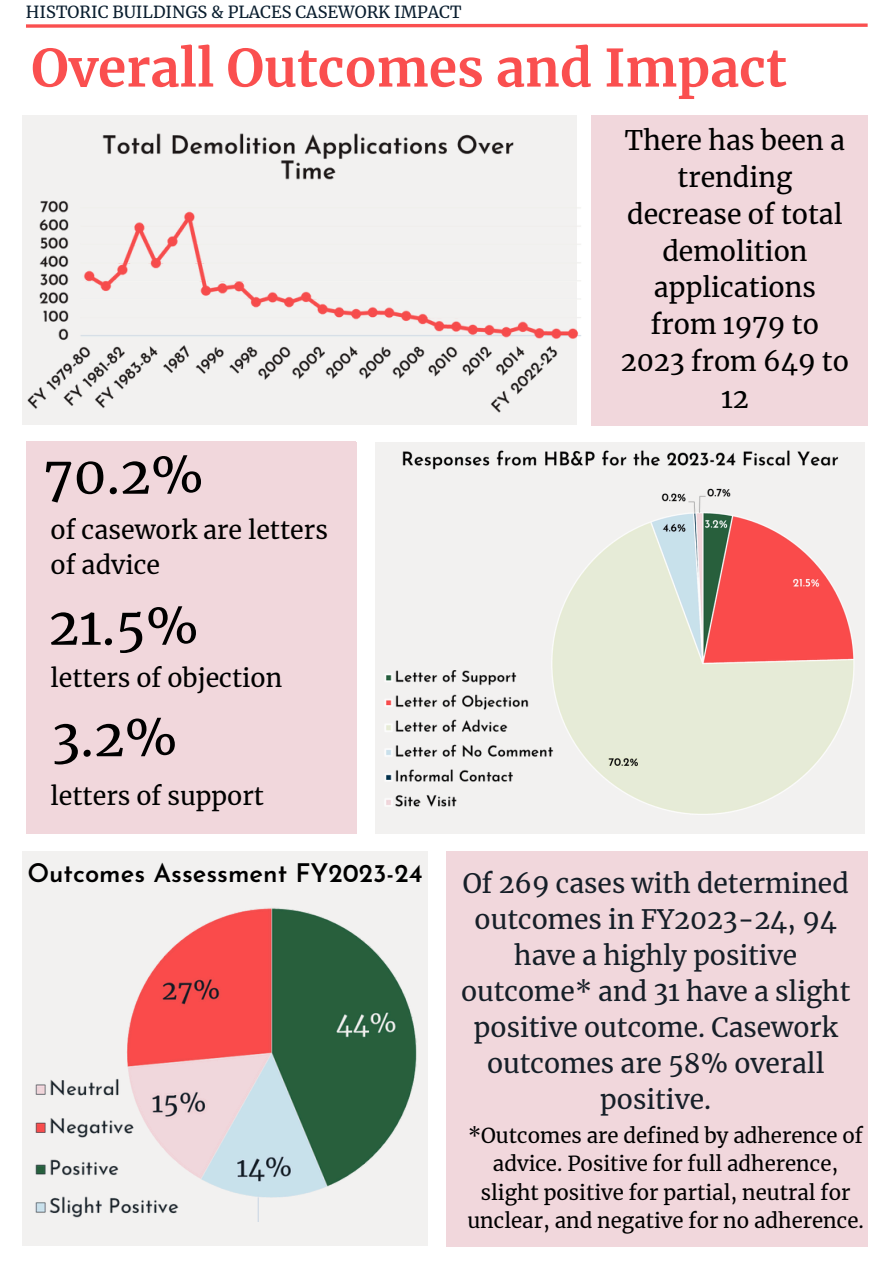
<style>
.page{position:relative;width:894px;height:1264px;background:#fff}
.page>*{position:absolute;margin:0;border:0;box-sizing:border-box;transform-origin:0 0}
.t1{font:700 51.3px "Merriweather";color:#fa4f4f}
.t2{font:51.15px "Merriweather";color:#000}
.t3{font:26.7px/36.9px "Merriweather";color:#000;text-align:center}
.t4{font:26.4px/36px "Merriweather";color:#161f28;text-align:center}
.t5{font:600 25.5px "Josefin Sans";color:#000}
.t6{font:24.9px/35px "Merriweather";color:#000}
.t7{font:20.4px/28.5px "Merriweather";color:#000;text-align:center}
.t8{font:16.5px "Merriweather";color:#091d2e}
</style>
<div class="page">
<div style="left:591px;top:116px;width:276px;height:309px;background:#f1d7dc"></div>
<div style="left:375px;top:442px;width:489px;height:391px;background:#f2f1f0"></div>
<div style="left:446px;top:852px;width:421px;height:393px;background:#f1d7dc"></div>
<svg style="left:26px;top:23px;width:842px;height:5px"></svg>
<div style="left:26px;top:442px;width:330px;height:391px;background:#f1d7dc"></div>
<div style="left:22px;top:851px;width:405px;height:394px;background:#f2f1f0"></div>
<img style="left:35px;top:1159px;width:59px;height:59px">
<img style="left:35px;top:1080px;width:59px;height:58px">
<img style="left:561px;top:475px;width:307px;height:377px">
<img style="left:375px;top:615px;width:216px;height:373px">
<img style="left:402px;top:442px;width:463px;height:33px">
<img style="left:22px;top:121px;width:580px;height:305px">
<img style="left:94px;top:904px;width:350px;height:341px">
<h2 class="t8" style="left:26px;top:2px;width:437px">HISTORIC BUILDINGS &amp; PLACES CASEWORK IMPACT</h2>
<h4 class="t1" style="left:31px;top:36px;width:756px">Overall Outcomes and Impact</h4>
<p class="t2" style="left:43px;top:443px;width:162px">70.2%</p>
<p class="t6" style="left:51px;top:513px;width:279px">of casework are letters of advice</p>
<h4 class="t2" style="left:48px;top:594px;width:152px">21.5%</h4>
<h5 class="t6" style="left:51px;top:661px;width:233px">letters of objection</h5>
<h3 class="t2" style="left:52px;top:706px;width:127px">3.2%</h3>
<p class="t6" style="left:51px;top:779px;width:215px">letters of support</p>
<p class="t5" style="left:27px;top:863px;width:396px">Outcomes Assessment FY2023-24</p>
<h4 class="t3" style="left:620px;top:122px;width:229px">There has been a trending decrease of total demolition applications from 1979 to<br>2023 from 649 to<br>12</h4>
<p class="t4" style="left:461px;top:865px;width:391px">Of 269 cases with determined outcomes in FY2023-24, 94 have a highly positive outcome* and 31 have a slight positive outcome. Casework outcomes are 58% overall positive.</p>
<p class="t7" style="left:467px;top:1121px;width:398px">*Outcomes are defined by adherence of advice. Positive for full adherence, slight positive for partial, neutral for unclear, and negative for no adherence.</p>
</div>
